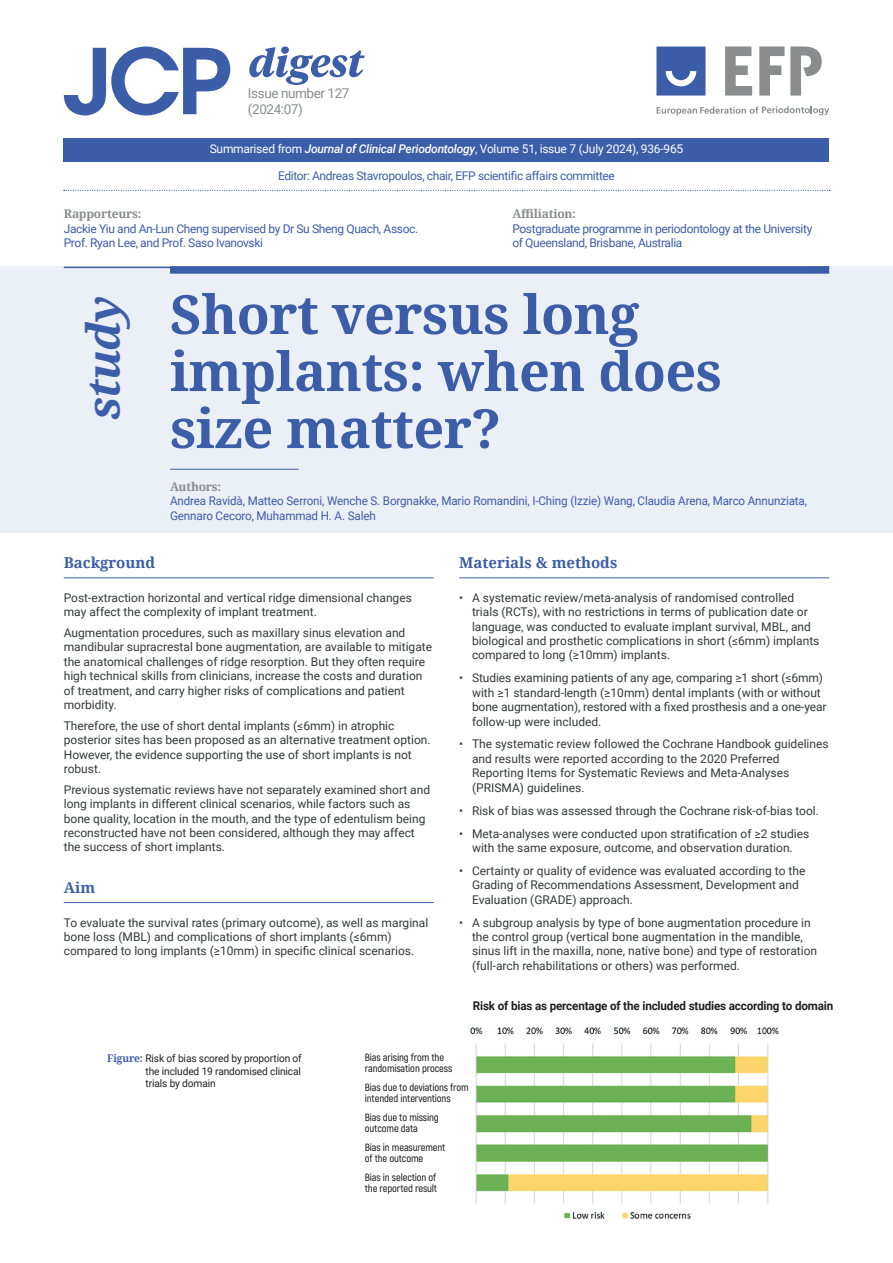
<style>
.page{position:relative;width:893px;height:1263px;background:#fff}
.page>*{position:absolute;margin:0;border:0;box-sizing:border-box;transform-origin:0 0}
.t1{font:700 54px/57px "Noto Serif";letter-spacing:-.01em;color:#3c5da8}
.t2{font:italic 700 45px "Noto Serif";letter-spacing:-.02em;color:#3c5da8}
.t3{font:700 15px "Noto Serif";color:#3c5da8}
.t4{font:13.5px/16.2px "Roboto";letter-spacing:-.03em;color:#8b8c8d}
.t5{font:12px/14.4px "Roboto";color:#363838}
.t6{font:12px/14.4px "Roboto";letter-spacing:-.03em;color:#3c5da8}
.t7{font:12px/14.4px "Roboto";letter-spacing:-.01em;color:#3c5da8}
.t8{font:12px "Roboto";letter-spacing:-.02em;color:#fff}
.t9{font:700 12px "Roboto";letter-spacing:-.01em;color:#231f20}
.t10{font:700 12px "Noto Serif";letter-spacing:-.02em;color:#8b8c8d}
.t11{font:600 10.5px/10.9px "Akrobat";letter-spacing:-.01em;color:#231f20}
.t12{font:10.5px/12.6px "Roboto";letter-spacing:-.01em;color:#231f20;text-align:justify}
.s1{font-weight:500;font-style:italic}
.s2{font-family:"Noto Serif";font-weight:700;color:#3c5da8}
</style>
<div class="page">
<div style="left:64px;top:139px;width:765px;height:23px;background:#3c5da8"></div>
<svg style="left:64px;top:47px;width:166px;height:68px"></svg>
<svg style="left:249px;top:47px;width:116px;height:38px"></svg>
<svg style="left:64px;top:190px;width:766px;height:1px"></svg>
<hr style="left:64px;top:577px;width:370px;height:1px;background:#3c5da8">
<hr style="left:64px;top:902px;width:370px;height:1px;background:#3c5da8">
<hr style="left:459px;top:577px;width:370px;height:1px;background:#3c5da8">
<div style="left:0;top:266px;width:893px;height:267px;background:#ebeff6"></div>
<hr style="left:64px;top:267px;width:765px;height:1px;background:#3c5da8">
<div style="left:170px;top:266px;width:659px;height:8px;background:#3c5da8"></div>
<hr style="left:170px;top:469px;width:129px;height:1px;background:#3c5da8">
<svg style="left:656px;top:47px;width:49px;height:49px;background:#5270b2"></svg>
<svg style="left:657px;top:106px;width:172px;height:9px"></svg>
<svg style="left:725px;top:47px;width:27px;height:49px"></svg>
<svg style="left:759px;top:47px;width:25px;height:49px"></svg>
<svg style="left:790px;top:47px;width:32px;height:49px"></svg>
<img style="left:470px;top:1027px;width:309px;height:193px">
<div style="left:365px;top:1051px;width:106px;height:140px;background:#fff"></div>
<p class="t4" style="left:248px;top:84px;width:103px">Issue number 127 (2024:07)</p>
<p class="t8" style="left:210px;top:141px;width:475px">Summarised from <span class="s1">Journal of Clinical Periodontology</span>, Volume 51, issue 7 (July 2024), 936-965</p>
<p class="t6" style="left:278px;top:168px;width:338px">Editor: Andreas Stavropoulos, chair, EFP scientific affairs committee</p>
<p class="t10" style="left:64px;top:205px;width:79px">Rapporteurs:</p>
<p class="t6" style="left:64px;top:221px;width:356px">Jackie Yiu and An-Lun Cheng supervised by Dr Su Sheng Quach, Assoc.<br>Prof. Ryan Lee, and Prof. Saso Ivanovski</p>
<p class="t10" style="left:512px;top:205px;width:65px">Affiliation:</p>
<p class="t6" style="left:512px;top:221px;width:302px">Postgraduate programme in periodontology at the University of Queensland, Brisbane, Australia</p>
<h2 class="t2" style="left:72px;top:420px;width:134px;rotate:-90deg">study</h2>
<h1 class="t1" style="left:170px;top:284px;width:553px">Short versus long implants: when does size matter?</h1>
<p class="t10" style="left:170px;top:478px;width:53px">Authors:</p>
<p class="t7" style="left:170px;top:493px;width:638px">Andrea Ravidà, Matteo Serroni, Wenche S. Borgnakke, Mario Romandini, I-Ching (Izzie) Wang, Claudia Arena, Marco Annunziata,<br>Gennaro Cecoro, Muhammad H. A. Saleh</p>
<p class="t3" style="left:64px;top:552px;width:93px">Background</p>
<p class="t5" style="left:64px;top:590px;width:350px">Post-extraction horizontal and vertical ridge dimensional changes may affect the complexity of implant treatment.</p>
<p class="t5" style="left:64px;top:625px;width:370px">Augmentation procedures, such as maxillary sinus elevation and mandibular supracrestal bone augmentation, are available to mitigate the anatomical challenges of ridge resorption. But they often require high technical skills from clinicians, increase the costs and duration of treatment, and carry higher risks of complications and patient morbidity.</p>
<p class="t5" style="left:64px;top:718px;width:368px">Therefore, the use of short dental implants (≤6mm) in atrophic posterior sites has been proposed as an alternative treatment option.<br>However, the evidence supporting the use of short implants is not robust.</p>
<p class="t5" style="left:64px;top:782px;width:368px">Previous systematic reviews have not separately examined short and long implants in different clinical scenarios, while factors such as bone quality, location in the mouth, and the type of edentulism being reconstructed have not been considered, although they may affect the success of short implants.</p>
<p class="t3" style="left:64px;top:877px;width:33px">Aim</p>
<p class="t5" style="left:64px;top:915px;width:366px">To evaluate the survival rates (primary outcome), as well as marginal bone loss (MBL) and complications of short implants (≤6mm) compared to long implants (≥10mm) in specific clinical scenarios.</p>
<p class="t3" style="left:459px;top:552px;width:160px">Materials &amp; methods</p>
<p class="t5" style="left:472px;top:590px;width:349px;text-indent:-13px">• A systematic review/meta-analysis of randomised controlled trials (RCTs), with no restrictions in terms of publication date or language, was conducted to evaluate implant survival, MBL, and biological and prosthetic complications in short (≤6mm) implants compared to long (≥10mm) implants.</p>
<p class="t5" style="left:472px;top:670px;width:356px;text-indent:-13px">• Studies examining patients of any age, comparing ≥1 short (≤6mm) with ≥1 standard-length (≥10mm) dental implants (with or without bone augmentation), restored with a fixed prosthesis and a one-year follow-up were included.</p>
<p class="t5" style="left:472px;top:736px;width:358px;text-indent:-13px">• The systematic review followed the Cochrane Handbook guidelines and results were reported according to the 2020 Preferred Reporting Items for Systematic Reviews and Meta-Analyses (PRISMA) guidelines.</p>
<p class="t5" style="left:459px;top:803px;width:361px">• Risk of bias was assessed through the Cochrane risk-of-bias tool.</p>
<p class="t5" style="left:459px;top:825px;width:352px;text-align:center">• Meta-analyses were conducted upon stratification of ≥2 studies with the same exposure, outcome, and observation duration.</p>
<p class="t5" style="left:472px;top:863px;width:335px;text-indent:-13px">• Certainty or quality of evidence was evaluated according to the<br>Grading of Recommendations Assessment, Development and<br>Evaluation (GRADE) approach.</p>
<p class="t5" style="left:472px;top:915px;width:347px;text-indent:-13px">• A subgroup analysis by type of bone augmentation procedure in the control group (vertical bone augmentation in the mandible, sinus lift in the maxilla, none, native bone) and type of restoration (full-arch rehabilitations or others) was performed.</p>
<p class="t9" style="left:473px;top:998px;width:362px">Risk of bias as percentage of the included studies according to domain</p>
<p class="t12" style="left:145px;top:1051px;width:158px;text-indent:-38px"><span class="s2">Figure:</span> Risk of bias scored by proportion of the included 19 randomised clinical trials by domain</p>
<p class="t11" style="left:365px;top:1051px;width:89px">Bias arising from the randomisation process</p>
<p class="t11" style="left:365px;top:1081px;width:105px">Bias due to deviations from intended interventions</p>
<p class="t11" style="left:365px;top:1111px;width:75px">Bias due to missing outcome data</p>
<p class="t11" style="left:365px;top:1141px;width:82px">Bias in measurement of the outcome</p>
<p class="t11" style="left:365px;top:1171px;width:74px">Bias in selection of the reported result</p>
</div>
